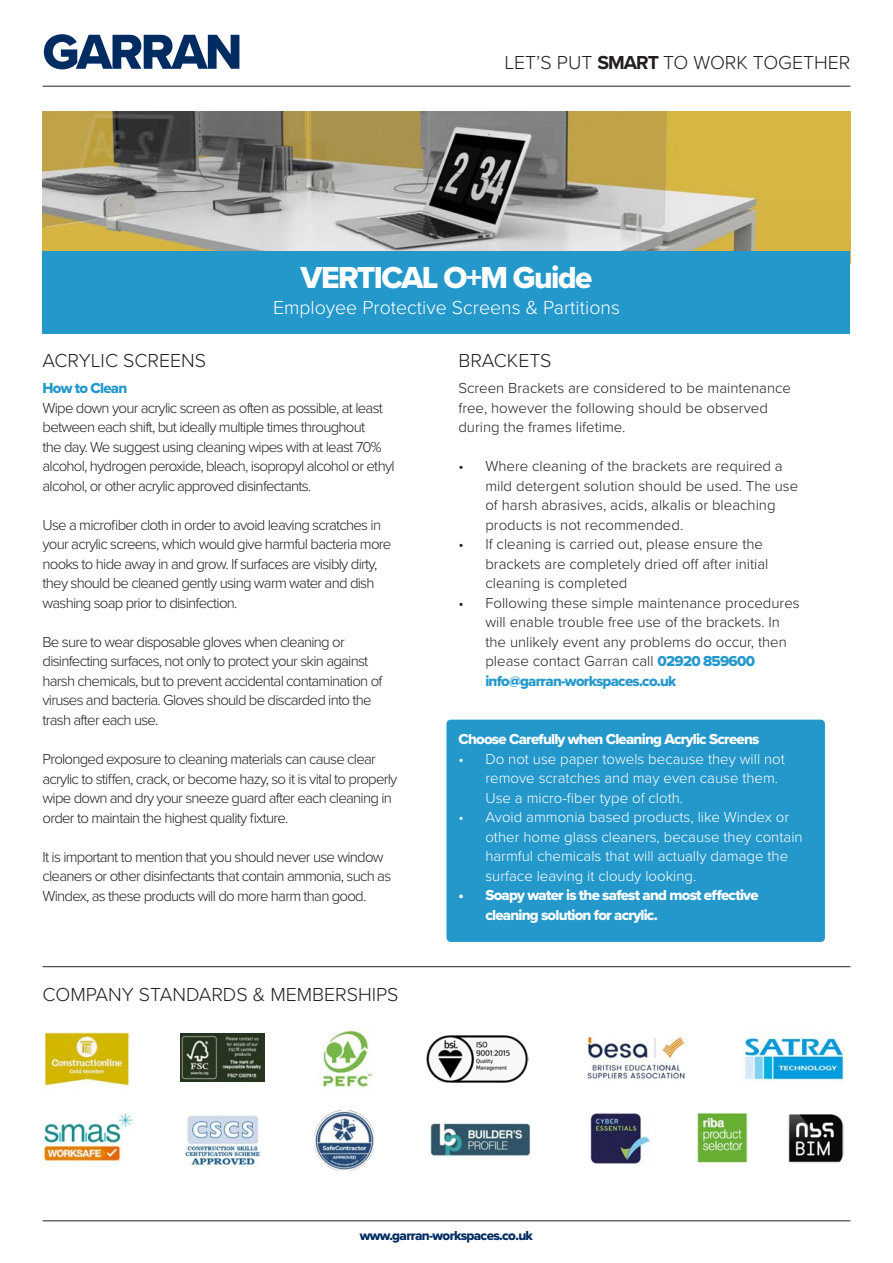
<style>
.page{position:relative;width:893px;height:1263px;background:#fff}
.page>*{position:absolute;margin:0;border:0;box-sizing:border-box;transform-origin:0 0}
.t1{font:51px "Proxima Nova Extrabld";letter-spacing:-.05em;color:#002c62}
.t2{font:31.5px "Proxima Nova Extrabld";letter-spacing:-.05em;color:#fff}
.t3{font:300 19.5px "Proxima Nova";color:#231f20}
.t4{font:300 19.5px "Proxima Nova";color:#fff}
.t5{font:300 15px/19.5px "Proxima Nova";letter-spacing:-.05em;color:#231f20}
.t6{font:300 15px/19.5px "Proxima Nova";color:#231f20}
.t7{font:300 15px/19.5px "Proxima Nova";color:#fff}
.t8{font:15px/19.5px "Proxima Nova Extrabld";letter-spacing:-.05em;color:#fff}
.t9{font:15px "Proxima Nova Extrabld";letter-spacing:-.05em;color:#2498cb}
.t10{font:13.5px "Proxima Nova Extrabld";letter-spacing:-.05em;color:#002c62}
.s1{font-weight:700}
.s2{font-family:"Proxima Nova Extrabld";font-weight:400;color:#2498cb}
</style>
<div class="page">
<hr style="left:43px;top:1220px;width:807px;height:1px;background:#231f20">
<hr style="left:43px;top:86px;width:807px;height:1px;background:#231f20">
<img style="left:43px;top:111px;width:807px;height:141px">
<div style="left:43px;top:252px;width:807px;height:82px;background:#2498cb"></div>
<hr style="left:43px;top:966px;width:807px;height:1px;background:#231f20">
<img style="left:44px;top:1032px;width:85px;height:56px">
<img style="left:588px;top:1036px;width:97px;height:43px">
<img style="left:42px;top:1113px;width:91px;height:47px">
<img style="left:427px;top:1035px;width:102px;height:47px">
<img style="left:181px;top:1034px;width:83px;height:47px">
<img style="left:589px;top:1113px;width:62px;height:51px">
<img style="left:323px;top:1030px;width:50px;height:59px">
<img style="left:185px;top:1115px;width:76px;height:53px">
<img style="left:315px;top:1110px;width:59px;height:60px">
<img style="left:430px;top:1123px;width:101px;height:34px">
<img style="left:742px;top:1031px;width:103px;height:50px">
<img style="left:697px;top:1114px;width:51px;height:49px">
<img style="left:789px;top:1114px;width:54px;height:49px">
<div style="left:446px;top:720px;width:379px;height:222px;background:#2498cb;border-radius:4px"></div>
<p class="t1" style="left:43px;top:14px;width:201px">GARRAN</p>
<p class="t3" style="left:504px;top:48px;width:347px">LET’S PUT <span class="s1">SMART</span> TO WORK TOGETHER</p>
<p class="t2" style="left:301px;top:254px;width:293px">VERTICAL O+M Guide</p>
<p class="t4" style="left:273px;top:293px;width:348px">Employee Protective Screens &amp; Partitions</p>
<p class="t3" style="left:43px;top:346px;width:165px">ACRYLIC SCREENS</p>
<p class="t3" style="left:458px;top:346px;width:95px">BRACKETS</p>
<p class="t9" style="left:43px;top:377px;width:86px">How to Clean</p>
<p class="t5" style="left:43px;top:397px;width:354px">Wipe down your acrylic screen as often as possible, at least between each shift, but ideally multiple times throughout<br>the day. We suggest using cleaning wipes with at least 70% alcohol, hydrogen peroxide, bleach, isopropyl alcohol or ethyl alcohol, or other acrylic approved disinfectants.</p>
<p class="t5" style="left:43px;top:514px;width:350px">Use a microfiber cloth in order to avoid leaving scratches in your acrylic screens, which would give harmful bacteria more nooks to hide away in and grow. If surfaces are visibly dirty, they should be cleaned gently using warm water and dish washing soap prior to disinfection.</p>
<p class="t5" style="left:43px;top:631px;width:341px">Be sure to wear disposable gloves when cleaning or disinfecting surfaces, not only to protect your skin against harsh chemicals, but to prevent accidental contamination of viruses and bacteria. Gloves should be discarded into the trash after each use.</p>
<p class="t5" style="left:43px;top:748px;width:356px">Prolonged exposure to cleaning materials can cause clear acrylic to stiffen, crack, or become hazy, so it is vital to properly wipe down and dry your sneeze guard after each cleaning in order to maintain the highest quality fixture.</p>
<p class="t5" style="left:43px;top:846px;width:350px">It is important to mention that you should never use window cleaners or other disinfectants that contain ammonia, such as<br>Windex, as these products will do more harm than good.</p>
<p class="t3" style="left:43px;top:980px;width:357px">COMPANY STANDARDS &amp; MEMBERSHIPS</p>
<p class="t6" style="left:458px;top:378px;width:334px">Screen Brackets are considered to be maintenance free, however the following should be observed during the frames lifetime.</p>
<p class="t6" style="left:485px;top:456px;width:314px;text-indent:-27px">• Where cleaning of the brackets are required a mild detergent solution should be used. The use of harsh abrasives, acids, alkalis or bleaching products is not recommended.</p>
<p class="t6" style="left:485px;top:534px;width:284px;text-indent:-27px">• If cleaning is carried out, please ensure the brackets are completely dried off after initial cleaning is completed</p>
<p class="t6" style="left:485px;top:592px;width:316px;text-indent:-27px">• Following these simple maintenance procedures will enable trouble free use of the brackets. In the unlikely event any problems do occur, then please contact Garran call <span class="s2">02920 859600 info@garran-workspaces.co.uk</span></p>
<p class="t8" style="left:458px;top:729px;width:302px">Choose Carefully when Cleaning Acrylic Screens</p>
<p class="t7" style="left:485px;top:748px;width:301px;text-indent:-27px">• Do not use paper towels because they will not remove scratches and may even cause them.<br>Use a micro-fiber type of cloth.</p>
<p class="t7" style="left:485px;top:807px;width:319px;text-indent:-27px">• Avoid ammonia based products, like Windex or other home glass cleaners, because they contain harmful chemicals that will actually damage the surface leaving it cloudy looking.</p>
<p class="t8" style="left:485px;top:885px;width:275px;text-indent:-27px">• Soapy water is the safest and most effective cleaning solution for acrylic.</p>
<p class="t10" style="left:360px;top:1226px;width:175px">www.garran-workspaces.co.uk</p>
</div>
